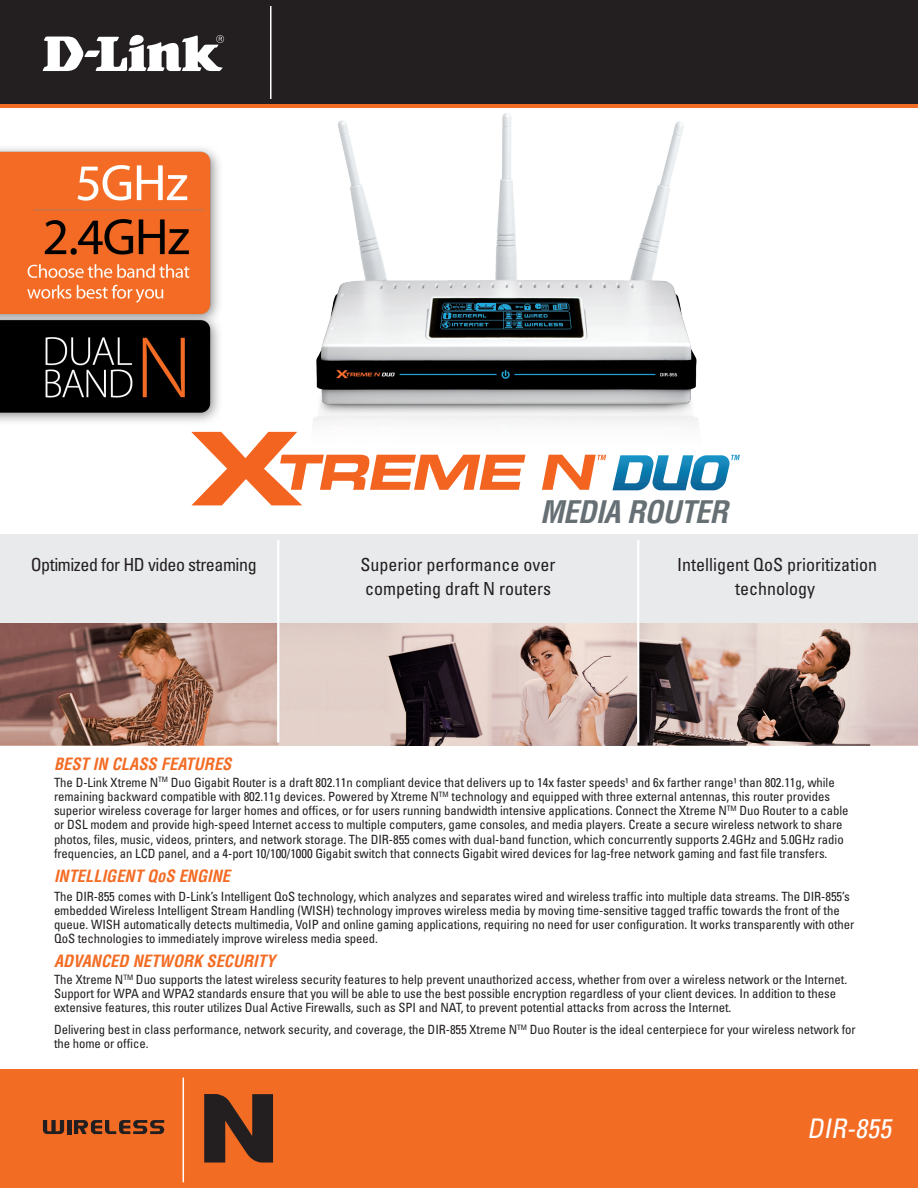
<style>
.page{position:relative;width:918px;height:1188px;background:#fff}
.page>*{position:absolute;margin:0;border:0;box-sizing:border-box;transform-origin:0 0}
.t1{font:italic 700 condensed 30.3px "Helvetica";letter-spacing:-.02em;color:#666f74}
.t2{font:italic condensed 27px "Univers";color:#fff}
.t3{font:condensed 18px/24px "Univers";color:#231f20;text-align:center}
.t4{font:condensed 18px "Univers";letter-spacing:-.025em;color:#231f20}
.t5{font:italic 700 condensed 16.5px "Helvetica";color:#f36c25}
.t6{font:italic 700 condensed 16.5px "Helvetica";color:#f36c24}
.t7{font:condensed 12.75px/14.2px "Univers";letter-spacing:-.005em;color:#231f20}
</style>
<div class="page">
<img style="left:0;top:623px;width:918px;height:122px">
<div style="left:0;top:1070px;width:918px;height:118px;background:#f36c24"></div>
<div style="left:0;top:0;width:918px;height:108px;background:linear-gradient(to right,#f36c24,#f36c24)"></div>
<div style="left:0;top:0;width:918px;height:103px;background:#231f20"></div>
<svg style="left:43px;top:35px;width:181px;height:36px"></svg>
<hr style="left:270px;top:6px;width:2px;height:93px;background:#fff">
<hr style="left:183px;top:1078px;width:1px;height:104px;background:#fff">
<svg style="left:204px;top:1094px;width:69px;height:69px"></svg>
<svg style="left:43px;top:1120px;width:21px;height:14px"></svg>
<hr style="left:67px;top:1120px;width:4px;height:14px;background:#231f20">
<svg style="left:74px;top:1120px;width:90px;height:14px"></svg>
<div style="left:0;top:534px;width:918px;height:89px;background:#e8eaeb"></div>
<img style="left:268px;top:113px;width:472px;height:344px">
<hr style="left:277px;top:540px;width:2px;height:202px;background:#fff">
<hr style="left:637px;top:540px;width:2px;height:202px;background:#fff">
<svg style="left:192px;top:432px;width:333px;height:73px"></svg>
<svg style="left:542px;top:455px;width:64px;height:35px"></svg>
<svg style="left:612px;top:455px;width:128px;height:35px"></svg>
<img style="left:0;top:148px;width:258px;height:335px">
<h1 class="t1" style="left:540px;top:493px;width:189px">MEDIA ROUTER</h1>
<h3 class="t4" style="left:31px;top:553px;width:227px">Optimized for HD video streaming</h3>
<h3 class="t3" style="left:677px;top:552px;width:201px">Intelligent QoS prioritization technology</h3>
<h3 class="t3" style="left:361px;top:552px;width:196px;text-align:left">Superior performance over competing draft N routers</h3>
<p class="t5" style="left:54px;top:754px;width:179px">BEST IN CLASS FEATURES</p>
<p class="t7" style="left:54px;top:775px;width:796px">The D-Link Xtreme N<sup>TM</sup> Duo Gigabit Router is a draft 802.11n compliant device that delivers up to 14x faster speeds¹ and 6x farther range¹ than 802.11g, while remaining backward compatible with 802.11g devices. Powered by Xtreme N<sup>TM</sup> technology and equipped with three external antennas, this router provides superior wireless coverage for larger homes and offices, or for users running bandwidth intensive applications. Connect the Xtreme N<sup>TM</sup> Duo Router to a cable or DSL modem and provide high-speed Internet access to multiple computers, game consoles, and media players. Create a secure wireless network to share photos, files, music, videos, printers, and network storage. The DIR-855 comes with dual-band function, which concurrently supports 2.4GHz and 5.0GHz radio frequencies, an LCD panel, and a 4-port 10/100/1000 Gigabit switch that connects Gigabit wired devices for lag-free network gaming and fast file transfers.</p>
<p class="t5" style="left:54px;top:866px;width:178px">INTELLIGENT QoS ENGINE</p>
<p class="t7" style="left:54px;top:889px;width:802px">The DIR-855 comes with D-Link’s Intelligent QoS technology, which analyzes and separates wired and wireless traffic into multiple data streams. The DIR-855’s embedded Wireless Intelligent Stream Handling (WISH) technology improves wireless media by moving time-sensitive tagged traffic towards the front of the queue. WISH automatically detects multimedia, VoIP and online gaming applications, requiring no need for user configuration. It works transparently with other QoS technologies to immediately improve wireless media speed.</p>
<p class="t6" style="left:54px;top:951px;width:223px">ADVANCED NETWORK SECURITY</p>
<p class="t7" style="left:54px;top:972px;width:795px">The Xtreme N<sup>TM</sup> Duo supports the latest wireless security features to help prevent unauthorized access, whether from over a wireless network or the Internet.<br>Support for WPA and WPA2 standards ensure that you will be able to use the best possible encryption regardless of your client devices. In addition to these extensive features, this router utilizes Dual Active Firewalls, such as SPI and NAT, to prevent potential attacks from across the Internet.</p>
<p class="t7" style="left:54px;top:1022px;width:803px">Delivering best in class performance, network security, and coverage, the DIR-855 Xtreme N<sup>TM</sup> Duo Router is the ideal centerpiece for your wireless network for the home or office.</p>
<h2 class="t2" style="left:807px;top:1111px;width:91px">DIR-855</h2>
</div>
